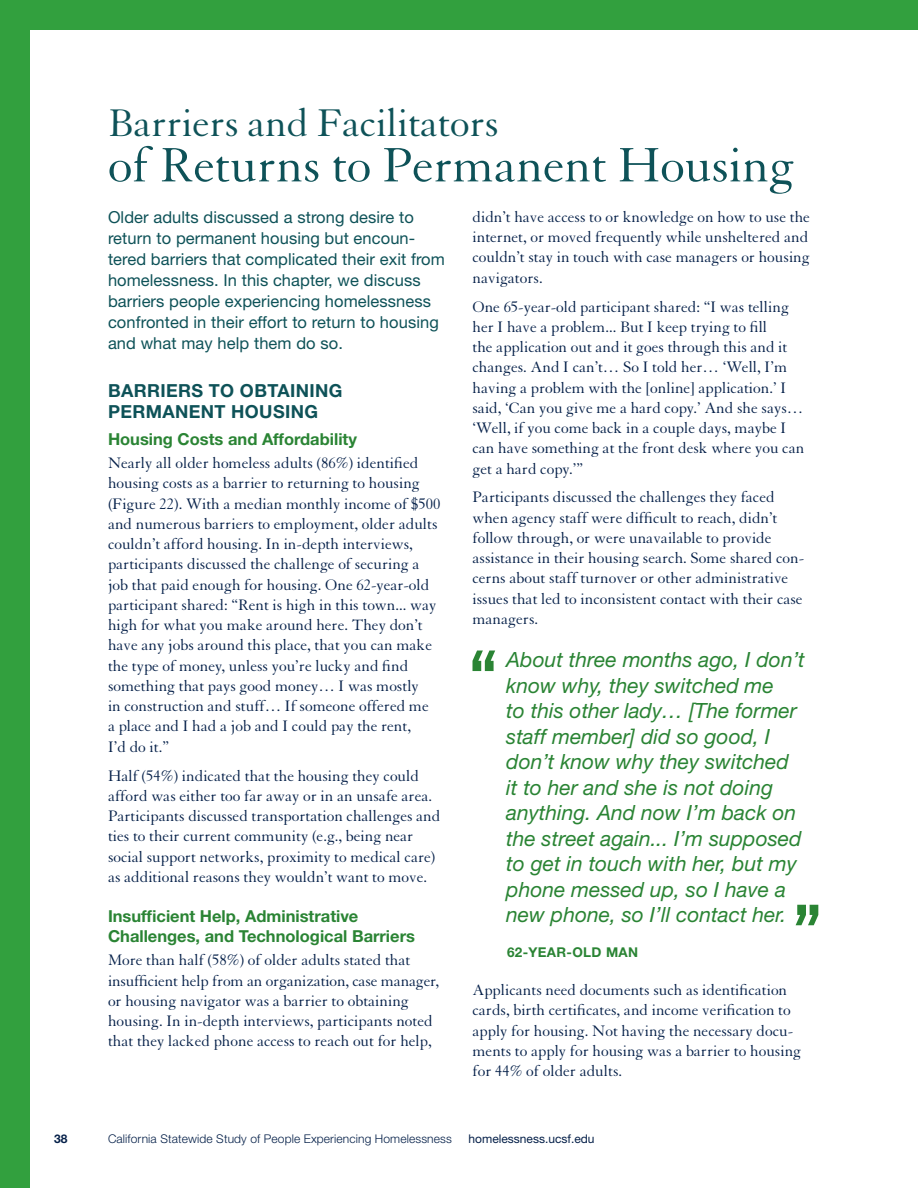
<style>
.page{position:relative;width:918px;height:1188px;background:#fff}
.page>*{position:absolute;margin:0;border:0;box-sizing:border-box;transform-origin:0 0}
.t1{font:52.5px "Granjon LT Std";letter-spacing:-.005em;color:#0e5258}
.t2{font:42px "Granjon LT Std";letter-spacing:-.005em;color:#0e5258}
.Quote_-_Helv_14_17_Italic{font:italic 21px/25.5px "Helvetica Neue LT Std";color:#2a8434}
.t3{font:700 18px/21px "Helvetica Neue LT Std";letter-spacing:.02em;color:#0e5258}
.Body_Copy_-_Granyon_11_13_5{font:16.5px/20.2px "Granjon LT Std";color:#052049}
.Lead_In{font:16.5px/21px "Helvetica Neue LT Std";letter-spacing:.005em;color:#0e5258}
.t4{font:700 16.5px/20.2px "Helvetica Neue LT Std";color:#2a8434}
.t5{font:700 13.5px "Helvetica Neue LT Std";letter-spacing:.025em;color:#2a8434}
.t6{font:300 12px "Helvetica Neue LT Std";letter-spacing:.01em;color:#052049}
.t7{font:12px "Helvetica Neue LT Std";color:#052049}
.t8{font:700 12px "Helvetica Neue LT Std";color:#052049}
</style>
<div class="page">
<div style="left:0;top:0;width:918px;height:29px;background:#32a03e"></div>
<div style="left:0;top:0;width:29px;height:1188px;background:#32a03e"></div>
<svg style="left:473px;top:651px;width:22px;height:20px"></svg>
<svg style="left:796px;top:905px;width:22px;height:20px"></svg>
<h1 class="t2" style="left:108px;top:101px;width:392px">Barriers and Facilitators</h1>
<h1 class="t1" style="left:108px;top:137px;width:688px">of Returns to Permanent Housing</h1>
<p class="Lead_In" style="left:108px;top:206px;width:338px">Older adults discussed a strong desire to return to permanent housing but encoun&shy;tered barriers that complicated their exit from homelessness. In this chapter, we discuss barriers people experiencing homelessness confronted in their effort to return to housing and what may help them do so.</p>
<h2 class="t3" style="left:108px;top:379px;width:236px">BARRIERS TO OBTAINING<br>PERMANENT HOUSING</h2>
<h3 class="t4" style="left:108px;top:428px;width:250px">Housing Costs and Affordability</h3>
<p class="Body_Copy_-_Granyon_11_13_5" style="left:108px;top:453px;width:334px">Nearly all older homeless adults (86%) identified housing costs as a barrier to returning to housing (Figure 22). With a median monthly income of $500 and numerous barriers to employment, older adults couldn’t afford housing. In in-depth interviews, participants discussed the challenge of securing a job that paid enough for housing. One 62-year-old participant shared: “Rent is high in this town... way high for what you make around here. They don’t have any jobs around this place, that you can make the type of money, unless you’re lucky and find something that pays good money… I was mostly<br>in construction and stuff… If someone offered me<br>a place and I had a job and I could pay the rent,<br>I’d do it.”</p>
<p class="Body_Copy_-_Granyon_11_13_5" style="left:108px;top:766px;width:334px">Half (54%) indicated that the housing they could afford was either too far away or in an unsafe area.<br>Participants discussed transportation challenges and ties to their current community (e.g., being near social support networks, proximity to medical care) as additional reasons they wouldn’t want to move.</p>
<h3 class="t4" style="left:108px;top:905px;width:308px">Insufficient Help, Administrative<br>Challenges, and Technological Barriers</h3>
<p class="Body_Copy_-_Granyon_11_13_5" style="left:108px;top:950px;width:333px">More than half (58%) of older adults stated that insufficient help from an organization, case manager, or housing navigator was a barrier to obtaining housing. In in-depth interviews, participants noted that they lacked phone access to reach out for help,</p>
<p class="Body_Copy_-_Granyon_11_13_5" style="left:472px;top:207px;width:339px;text-align:justify">didn’t have access to or knowledge on how to use the internet, or moved frequently while unsheltered and couldn’t stay in touch with case managers or housing navigators.</p>
<p class="Body_Copy_-_Granyon_11_13_5" style="left:472px;top:297px;width:333px">One 65-year-old participant shared: “I was telling her I have a problem... But I keep trying to fill<br>the application out and it goes through this and it changes. And I can’t… So I told her… ‘Well, I’m having a problem with the [online] application.’ I said, ‘Can you give me a hard copy.’ And she says… ‘Well, if you come back in a couple days, maybe I can have something at the front desk where you can get a hard copy.’”</p>
<p class="Body_Copy_-_Granyon_11_13_5" style="left:472px;top:488px;width:333px">Participants discussed the challenges they faced when agency staff were difficult to reach, didn’t follow through, or were unavailable to provide assistance in their housing search. Some shared con&shy;cerns about staff turnover or other administrative issues that led to inconsistent contact with their case managers.</p>
<p class="Quote_-_Helv_14_17_Italic" style="left:506px;top:647px;width:300px">About three months ago, I don’t know why, they switched me<br>to this other lady… [The former staff member] did so good, I don’t know why they switched it to her and she is not doing anything. And now I’m back on the street again... I’m supposed to get in touch with her, but my phone messed up, so I have a new phone, so I’ll contact her.</p>
<p class="t5" style="left:507px;top:944px;width:133px">62-YEAR-OLD MAN</p>
<p class="Body_Copy_-_Granyon_11_13_5" style="left:472px;top:980px;width:330px">Applicants need documents such as identification cards, birth certificates, and income verification to apply for housing. Not having the necessary docu&shy;ments to apply for housing was a barrier to housing for 44% of older adults.</p>
<p class="t8" style="left:54px;top:1131px;width:15px">38</p>
<p class="t6" style="left:108px;top:1131px;width:345px">California Statewide Study of People Experiencing Homelessness</p>
<p class="t7" style="left:469px;top:1131px;width:128px">homelessness.ucsf.edu</p>
</div>
